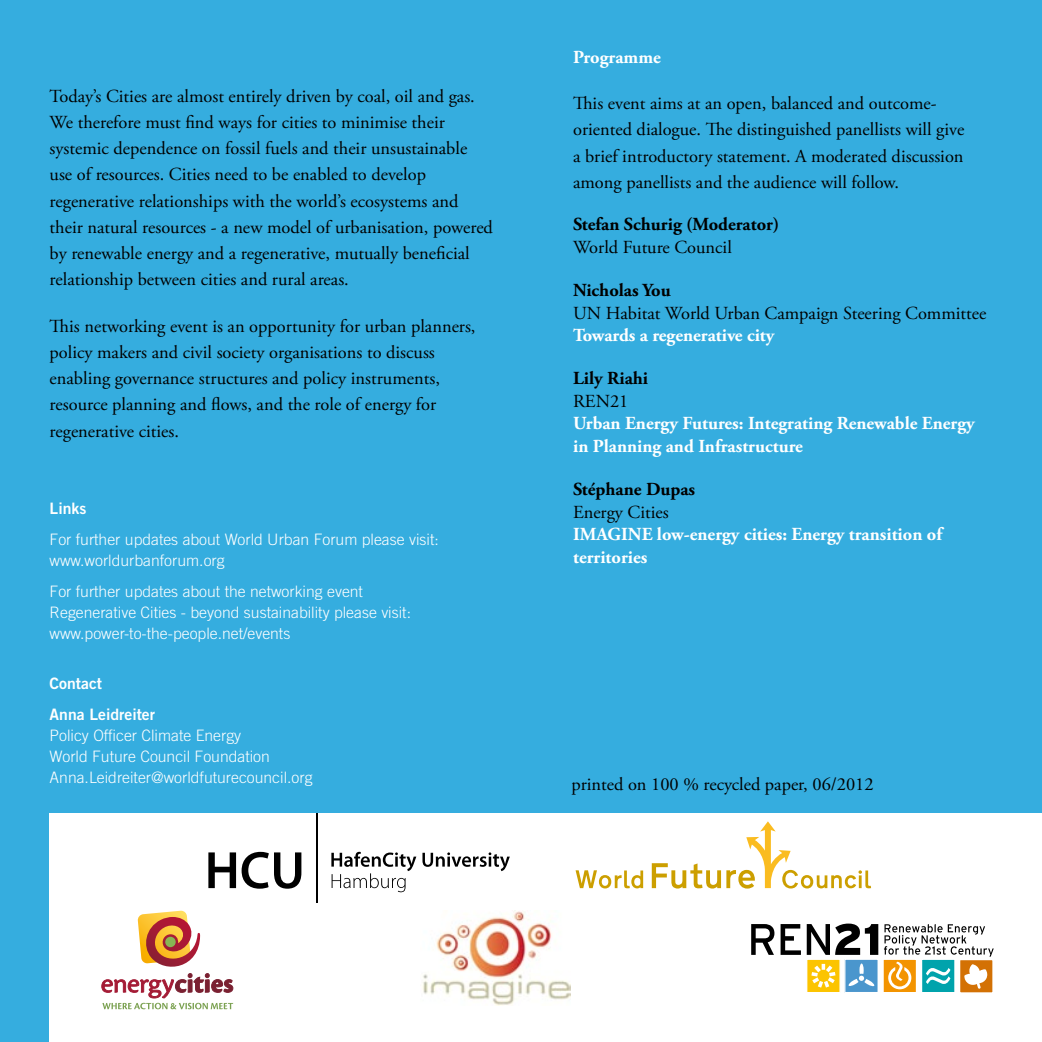
<style>
.page{position:relative;width:1042px;height:1042px;background:#35addf}
.page>*{position:absolute;margin:0;border:0;box-sizing:border-box;transform-origin:0 0}
.t1{font:18.38px/26.2px "Adobe Garamond Pro";color:#000}
.t2{font:700 18.38px/22.8px "Adobe Garamond Pro";color:#fff}
.t3{font:700 18.38px "Adobe Garamond Pro";color:#000}
.t4{font:300 15.75px/21px "Trade Gothic";color:#fff}
.t5{font:15.75px/31px "Trade Gothic Bold Two";color:#fff}
</style>
<div class="page">
<div style="left:50px;top:814px;width:992px;height:228px;background:#fff"></div>
<svg style="left:575px;top:870px;width:68px;height:18px"></svg>
<svg style="left:652px;top:821px;width:219px;height:67px"></svg>
<img style="left:422px;top:910px;width:149px;height:95px">
<svg style="left:751px;top:924px;width:23px;height:31px"></svg>
<svg style="left:780px;top:923px;width:214px;height:70px"></svg>
<svg style="left:102px;top:910px;width:131px;height:99px"></svg>
<svg style="left:331px;top:852px;width:179px;height:40px"></svg>
<svg style="left:208px;top:852px;width:93px;height:36px"></svg>
<hr style="left:316px;top:814px;width:1px;height:89px;background:#000">
<p class="t1" style="left:50px;top:83px;width:445px">Today’s Cities are almost entirely driven by coal, oil and gas.<br>We therefore must find ways for cities to minimise their systemic dependence on fossil fuels and their unsustainable use of resources. Cities need to be enabled to develop regenerative relationships with the world’s ecosystems and their natural resources - a new model of urbanisation, powered by renewable energy and a regenerative, mutually beneficial relationship between cities and rural areas.</p>
<p class="t1" style="left:50px;top:313px;width:427px">This networking event is an opportunity for urban planners, policy makers and civil society organisations to discuss enabling governance structures and policy instruments, resource planning and flows, and the role of energy for regenerative cities.</p>
<p class="t5" style="left:50px;top:493px;width:38px">Links</p>
<p class="t4" style="left:50px;top:529px;width:391px">For further updates about World Urban Forum please visit: www.worldurbanforum.org</p>
<p class="t4" style="left:50px;top:581px;width:363px">For further updates about the networking event<br>Regenerative Cities - beyond sustainability please visit: www.power-to-the-people.net/events</p>
<p class="t5" style="left:50px;top:668px;width:107px">Contact<br>Anna Leidreiter</p>
<p class="t4" style="left:50px;top:725px;width:264px">Policy Officer Climate Energy<br>World Future Council Foundation<br>Anna.Leidreiter@worldfuturecouncil.org</p>
<p class="t2" style="left:573px;top:46px;width:89px">Programme</p>
<p class="t1" style="left:573px;top:91px;width:393px">This event aims at an open, balanced and outcome&shy;oriented dialogue. The distinguished panellists will give a brief introductory statement. A moderated discussion among panellists and the audience will follow.</p>
<p class="t3" style="left:573px;top:214px;width:208px">Stefan Schurig (Moderator)</p>
<p class="t1" style="left:573px;top:235px;width:160px">World Future Council</p>
<p class="t3" style="left:573px;top:279px;width:99px">Nicholas You</p>
<p class="t1" style="left:573px;top:300px;width:415px">UN Habitat World Urban Campaign Steering Committee</p>
<p class="t2" style="left:573px;top:324px;width:203px">Towards a regenerative city</p>
<p class="t3" style="left:573px;top:367px;width:77px">Lily Riahi</p>
<p class="t1" style="left:573px;top:388px;width:57px">REN21</p>
<p class="t2" style="left:573px;top:412px;width:403px">Urban Energy Futures: Integrating Renewable Energy in Planning and Infrastructure</p>
<p class="t3" style="left:573px;top:478px;width:123px">Stéphane Dupas</p>
<p class="t1" style="left:573px;top:499px;width:97px">Energy Cities</p>
<p class="t2" style="left:573px;top:523px;width:370px">IMAGINE low-energy cities: Energy transition of territories</p>
<p class="t1" style="left:571px;top:772px;width:304px">printed on 100 % recycled paper, 06/2012</p>
</div>
